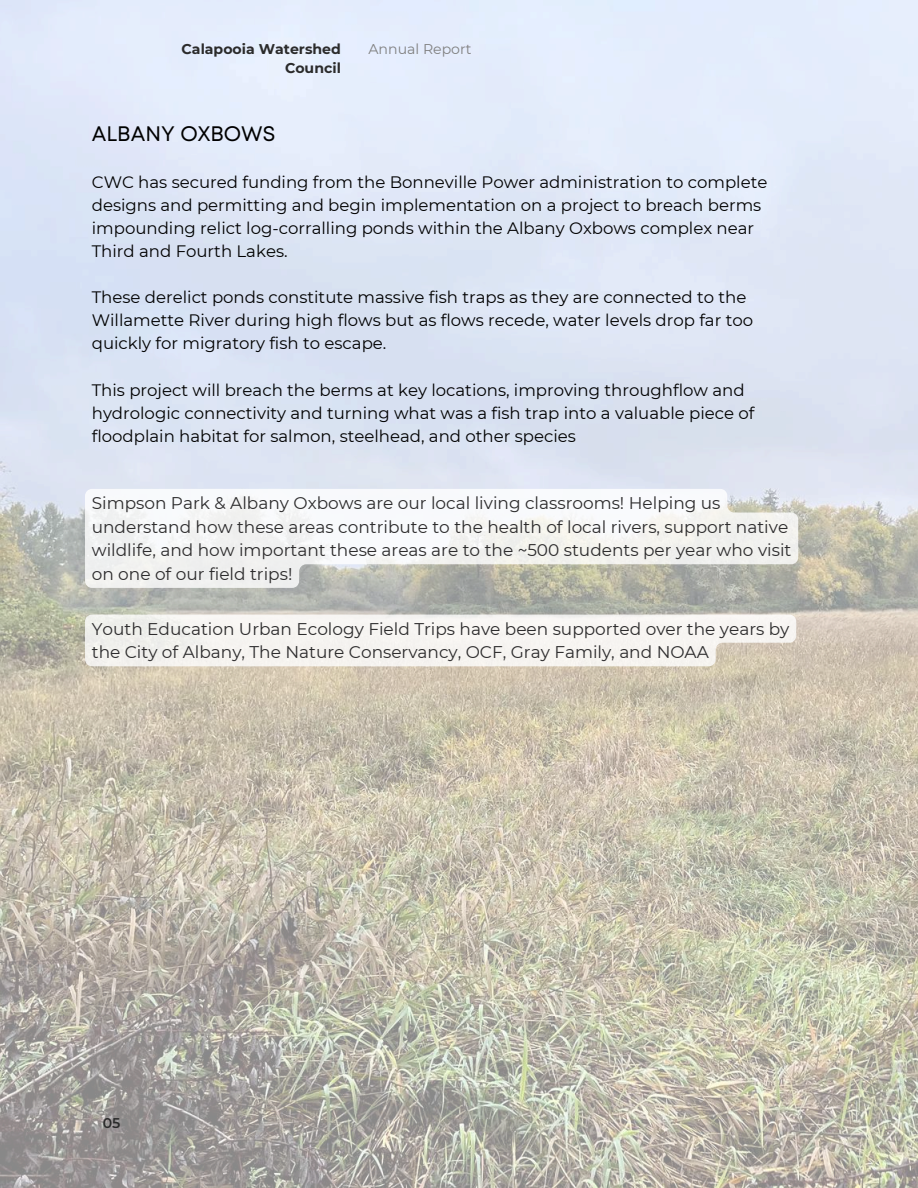
<style>
.page{position:relative;width:918px;height:1188px;background:#fff}
.page>*{position:absolute;margin:0;border:0;box-sizing:border-box;transform-origin:0 0}
.t1{font:21px "Mont";color:#000}
.t2{font:16.95px/23.7px "Montserrat";color:#2d2c2d}
.t3{font:16.5px/23.1px "Montserrat";color:#000}
.t4{font:700 14.1px/19px "Montserrat";color:#2b2b2b;text-align:right}
.t5{font:14.1px "Montserrat";color:#808080}
.t6{font:600 14.1px "Montserrat";color:#2b2b2b}
</style>
<div class="page">
<img style="left:0;top:0;width:918px;height:1188px">
<svg style="left:85px;top:489px;width:713px;height:99px;fill:#f3f2f0"></svg>
<svg style="left:85px;top:615px;width:711px;height:51px"></svg>
<p class="t4" style="left:182px;top:39px;width:161px">Calapooia Watershed<br>Council</p>
<p class="t5" style="left:369px;top:40px;width:105px">Annual Report</p>
<p class="t1" style="left:92px;top:126px;width:185px">ALBANY OXBOWS</p>
<p class="t3" style="left:92px;top:170px;width:677px">CWC has secured funding from the Bonneville Power administration to complete designs and permitting and begin implementation on a project to breach berms impounding relict log-corralling ponds within the Albany Oxbows complex near Third and Fourth Lakes.</p>
<p class="t3" style="left:92px;top:286px;width:663px">These derelict ponds constitute massive fish traps as they are connected to the<br>Willamette River during high flows but as flows recede, water levels drop far too quickly for migratory fish to escape.</p>
<p class="t3" style="left:92px;top:378px;width:664px">This project will breach the berms at key locations, improving throughflow and hydrologic connectivity and turning what was a fish trap into a valuable piece of floodplain habitat for salmon, steelhead, and other species</p>
<p class="t2" style="left:92px;top:491px;width:701px">Simpson Park &amp; Albany Oxbows are our local living classrooms! Helping us understand how these areas contribute to the health of local rivers, support native wildlife, and how important these areas are to the ~500 students per year who visit on one of our field trips!</p>
<p class="t2" style="left:92px;top:617px;width:699px">Youth Education Urban Ecology Field Trips have been supported over the years by the City of Albany, The Nature Conservancy, OCF, Gray Family, and NOAA</p>
<p class="t6" style="left:103px;top:1114px;width:19px">05</p>
</div>
